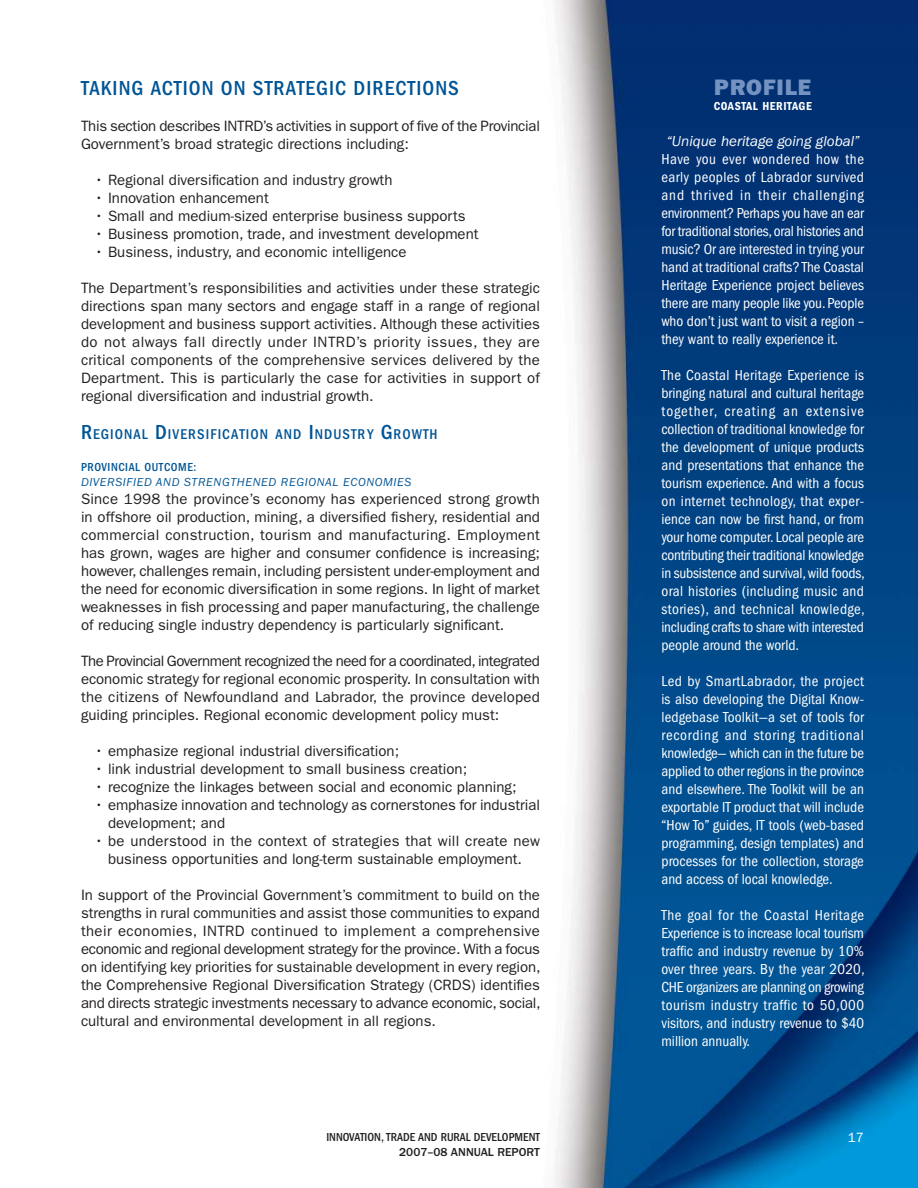
<style>
.page{position:relative;width:918px;height:1188px;background:#fff}
.page>*{position:absolute;margin:0;border:0;box-sizing:border-box;transform-origin:0 0}
.t1{font:22.5px "ITC Franklin Gothic Std Hvy";letter-spacing:.05em;color:#7493c1}
.t2{font:500 condensed 21px "ITC Franklin Gothic Std";letter-spacing:.05em;color:#005596}
.t3{font:15px/18px "ITC Franklin Gothic Std";color:#231f20;text-align:justify}
.t4{font:condensed 15px/18px "ITC Franklin Gothic Std";color:#fff;text-align:justify}
.t5{font:15px/18px "ITC Franklin Gothic Std";letter-spacing:-.02em;color:#231f20}
.t6{font:italic 15px "ITC Franklin Gothic Std";color:#fff}
.t7{font:500 condensed 14.7px "ITC Franklin Gothic Std";letter-spacing:.07em;color:#005596}
.t8{font:13.5px "ITC Franklin Gothic Std";color:#fff}
.t9{font:italic 12px "ITC Franklin Gothic Std";letter-spacing:.05em;color:#005596}
.t10{font:500 condensed 12px "ITC Franklin Gothic Std";color:#231f20}
.t11{font:500 12px "ITC Franklin Gothic Std";color:#231f20}
.t12{font:500 condensed 12px "ITC Franklin Gothic Std";letter-spacing:.05em;color:#005596}
.t13{font:12px "ITC Franklin Gothic Std Dm Cd";letter-spacing:.05em;color:#fff}
.s1{font-size:21px}
</style>
<div class="page">
<img style="left:554px;top:0;width:364px;height:1188px">
<h2 class="t2" style="left:81px;top:80px;width:380px">TAKING ACTION ON STRATEGIC DIRECTIONS</h2>
<p class="t5" style="left:81px;top:119px;width:460px">This section describes INTRD’s activities in support of five of the Provincial<br>Government’s broad strategic directions including:</p>
<p class="t3" style="left:94px;top:173px;width:299px">• Regional diversification and industry growth</p>
<p class="t3" style="left:94px;top:191px;width:176px">• Innovation enhancement</p>
<p class="t3" style="left:94px;top:209px;width:373px">• Small and medium-sized enterprise business supports</p>
<p class="t3" style="left:94px;top:227px;width:386px">• Business promotion, trade, and investment development</p>
<p class="t3" style="left:94px;top:245px;width:314px">• Business, industry, and economic intelligence</p>
<p class="t3" style="left:81px;top:281px;width:461px">The Department’s responsibilities and activities under these strategic directions span many sectors and engage staff in a range of regional development and business support activities. Although these activities do not always fall directly under INTRD’s priority issues, they are critical components of the comprehensive services delivered by the Department. This is particularly the case for activities in support of regional diversification and industrial growth.</p>
<p class="t7" style="left:81px;top:428px;width:358px"><span class="s1">R</span>EGIONAL <span class="s1">D</span>IVERSIFICATION AND <span class="s1">I</span>NDUSTRY <span class="s1">G</span>ROWTH</p>
<p class="t12" style="left:81px;top:463px;width:117px">PROVINCIAL OUTCOME:</p>
<p class="t9" style="left:81px;top:477px;width:332px">DIVERSIFIED AND STRENGTHENED REGIONAL ECONOMIES</p>
<p class="t3" style="left:81px;top:491px;width:461px">Since 1998 the province’s economy has experienced strong growth in offshore oil production, mining, a diversified fishery, residential and commercial construction, tourism and manufacturing. Employment has grown, wages are higher and consumer confidence is increasing; however, challenges remain, including persistent under-employment and the need for economic diversification in some regions. In light of market weaknesses in fish processing and paper manufacturing, the challenge of reducing single industry dependency is particularly significant.</p>
<p class="t3" style="left:81px;top:653px;width:461px">The Provincial Government recognized the need for a coordinated, integrated economic strategy for regional economic prosperity. In consultation with the citizens of Newfoundland and Labrador, the province developed guiding principles. Regional economic development policy must:</p>
<p class="t3" style="left:94px;top:743px;width:306px">• emphasize regional industrial diversification;</p>
<p class="t3" style="left:94px;top:761px;width:374px">• link industrial development to small business creation;</p>
<p class="t3" style="left:94px;top:779px;width:424px">• recognize the linkages between social and economic planning;</p>
<p class="t3" style="left:108px;top:797px;width:433px;text-indent:-14px">• emphasize innovation and technology as cornerstones for industrial development; and</p>
<p class="t3" style="left:94px;top:833px;width:447px;text-align:center">• be understood in the context of strategies that will create new business opportunities and long-term sustainable employment.</p>
<p class="t3" style="left:81px;top:887px;width:461px">In support of the Provincial Government’s commitment to build on the strengths in rural communities and assist those communities to expand their economies, INTRD continued to implement a comprehensive economic and regional development strategy for the province. With a focus on identifying key priorities for sustainable development in every region, the Comprehensive Regional Diversification Strategy (CRDS) identifies and directs strategic investments necessary to advance economic, social, cultural and environmental development in all regions.</p>
<h1 class="t1" style="left:714px;top:79px;width:99px">PROFILE</h1>
<p class="t13" style="left:714px;top:101px;width:100px">COASTAL HERITAGE</p>
<p class="t6" style="left:666px;top:135px;width:195px">“Unique heritage going global”</p>
<p class="t4" style="left:662px;top:151px;width:204px">Have you ever wondered how the early peoples of Labrador survived and thrived in their challenging environment? Perhaps you have an ear for traditional stories, oral histories and music? Or are interested in trying your hand at traditional crafts? The Coastal Heritage Experience project believes there are many people like you. People who don’t just want to visit a region – they want to really experience it.</p>
<p class="t4" style="left:662px;top:367px;width:205px">The Coastal Heritage Experience is bringing natural and cultural heritage together, creating an extensive collection of traditional knowledge for the development of unique products and presentations that enhance the tourism experience. And with a focus on internet technology, that exper&shy;ience can now be first hand, or from your home computer. Local people are contributing their traditional knowledge in subsistence and survival, wild foods, oral histories (including music and stories), and technical knowledge, including crafts to share with interested people around the world.</p>
<p class="t4" style="left:662px;top:673px;width:204px">Led by SmartLabrador, the project is also developing the Digital Know&shy;ledgebase Toolkit—a set of tools for recording and storing traditional knowledge— which can in the future be applied to other regions in the province and elsewhere. The Toolkit will be an exportable IT product that will include “How To” guides, IT tools (web-based programming, design templates) and processes for the collection, storage and access of local knowledge.</p>
<p class="t4" style="left:662px;top:907px;width:205px">The goal for the Coastal Heritage Experience is to increase local tourism traffic and industry revenue by 10% over three years. By the year 2020, CHE organizers are planning on growing tourism industry traffic to 50,000 visitors, and industry revenue to $40 million annually.</p>
<p class="t10" style="left:326px;top:1133px;width:215px">INNOVATION, TRADE AND RURAL DEVELOPMENT</p>
<p class="t8" style="left:848px;top:1133px;width:18px">17</p>
<p class="t11" style="left:399px;top:1147px;width:142px">2007–08 ANNUAL REPORT</p>
</div>
